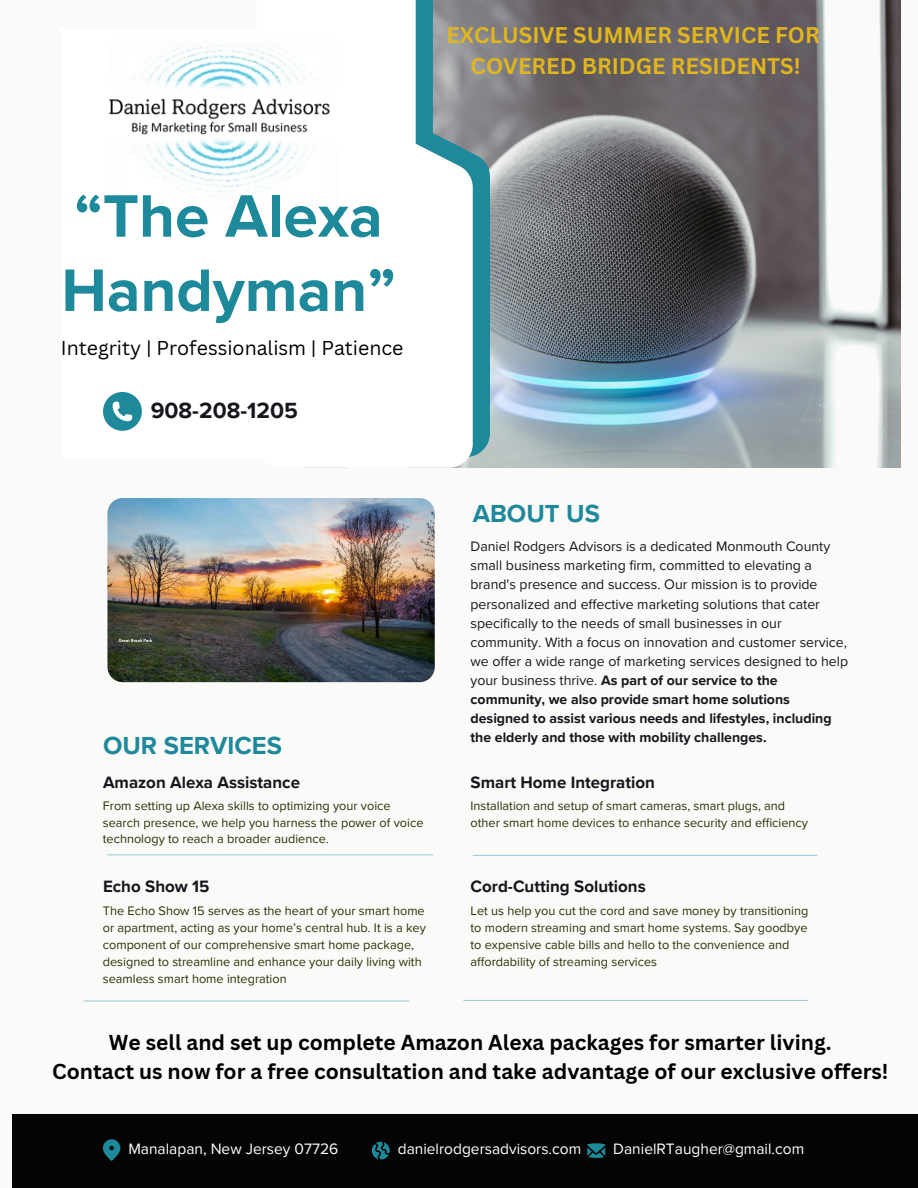
<style>
.page{position:relative;width:918px;height:1188px;background:#fafaf9}
.page>*{position:absolute;margin:0;border:0;box-sizing:border-box;transform-origin:0 0}
.t1{font:700 62.1px/74.2px "Proxima Nova";color:#1d899a}
.t2{font:700 25.35px "Proxima Nova";color:#1d899a}
.t3{font:700 22.65px "Proxima Nova";color:#16171d}
.t4{font:700 22.05px/30.3px "Canva Sans";color:#e1b61d;text-align:center}
.t5{font:700 21px/29.2px "Canva Sans";color:#000;text-align:center}
.t6{font:19.5px "Canva Sans";color:#000}
.t7{font:700 16.95px "Proxima Nova";color:#16171d}
.t8{font:15.45px "Proxima Nova";color:#fff}
.t9{font:14.1px/19.2px "Proxima Nova";color:#16171d}
.t10{font:12.75px/17px "Proxima Nova";color:#2b3203}
.s1{font-weight:700}
</style>
<div class="page">
<img style="left:433px;top:0;width:467px;height:467px">
<div style="left:416px;top:0;width:17px;height:115px;background:#1d899a"></div>
<svg style="left:408px;top:115px;width:82px;height:353px"></svg>
<div style="left:61px;top:28px;width:335px;height:429px;background:#fff"></div>
<img style="left:107px;top:498px;width:328px;height:184px;border-radius:15px">
<div style="left:12px;top:1114px;width:906px;height:74px;background:#060403"></div>
<svg style="left:587px;top:1143px;width:18px;height:15px"></svg>
<svg style="left:372px;top:1142px;width:18px;height:18px"></svg>
<svg style="left:103px;top:1139px;width:17px;height:22px"></svg>
<hr style="left:107px;top:854px;width:326px;height:1px;background:#1d899a">
<hr style="left:473px;top:855px;width:344px;height:1px;background:#1d899a">
<hr style="left:463px;top:1000px;width:345px;height:1px;background:#1d899a">
<hr style="left:83px;top:1000px;width:326px;height:2px;background:#1d899a">
<div style="left:103px;top:392px;width:39px;height:39px;background:#1d899a;border-radius:50%"></div>
<svg style="left:113px;top:402px;width:19px;height:19px"></svg>
<img style="left:109px;top:44px;width:222px;height:153px">
<h6 class="t4" style="left:446px;top:19px;width:375px">EXCLUSIVE SUMMER SERVICE FOR<br>COVERED BRIDGE RESIDENTS!</h6>
<h4 class="t1" style="left:61px;top:180px;width:336px">“The Alexa<br>Handyman”</h4>
<h4 class="t6" style="left:61px;top:334px;width:344px">Integrity | Professionalism | Patience</h4>
<p class="t3" style="left:151px;top:397px;width:148px">908-208-1205</p>
<p class="t2" style="left:103px;top:730px;width:180px">OUR SERVICES</p>
<h3 class="t2" style="left:473px;top:499px;width:129px">ABOUT US</h3>
<p class="t9" style="left:471px;top:537px;width:379px">Daniel Rodgers Advisors is a dedicated Monmouth County small business marketing firm, committed to elevating a brand's presence and success. Our mission is to provide personalized and effective marketing solutions that cater specifically to the needs of small businesses in our community. With a focus on innovation and customer service, we offer a wide range of marketing services designed to help your business thrive. <span class="s1">As part of our service to the community, we also provide smart home solutions designed to assist various needs and lifestyles, including the elderly and those with mobility challenges.</span></p>
<h5 class="t7" style="left:103px;top:772px;width:199px">Amazon Alexa Assistance</h5>
<h1 class="t7" style="left:471px;top:772px;width:186px">Smart Home Integration</h1>
<p class="t10" style="left:103px;top:797px;width:322px">From setting up Alexa skills to optimizing your voice search presence, we help you harness the power of voice technology to reach a broader audience.</p>
<h6 class="t10" style="left:471px;top:797px;width:339px">Installation and setup of smart cameras, smart plugs, and other smart home devices to enhance security and efficiency</h6>
<h2 class="t7" style="left:103px;top:877px;width:108px">Echo Show 15</h2>
<p class="t7" style="left:471px;top:877px;width:177px">Cord-Cutting Solutions</p>
<p class="t10" style="left:103px;top:902px;width:325px">The Echo Show 15 serves as the heart of your smart home or apartment, acting as your home’s central hub. It is a key component of our comprehensive smart home package, designed to streamline and enhance your daily living with seamless smart home integration</p>
<h2 class="t10" style="left:471px;top:902px;width:339px">Let us help you cut the cord and save money by transitioning to modern streaming and smart home systems. Say goodbye to expensive cable bills and hello to the convenience and affordability of streaming services</h2>
<p class="t5" style="left:52px;top:1027px;width:838px">We sell and set up complete Amazon Alexa packages for smarter living.<br>Contact us now for a free consultation and take advantage of our exclusive offers!</p>
<h6 class="t8" style="left:128px;top:1140px;width:211px">Manalapan, New Jersey 07726</h6>
<p class="t8" style="left:398px;top:1140px;width:185px">danielrodgersadvisors.com</p>
<h6 class="t8" style="left:613px;top:1140px;width:192px">DanielRTaugher@gmail.com</h6>
</div>
